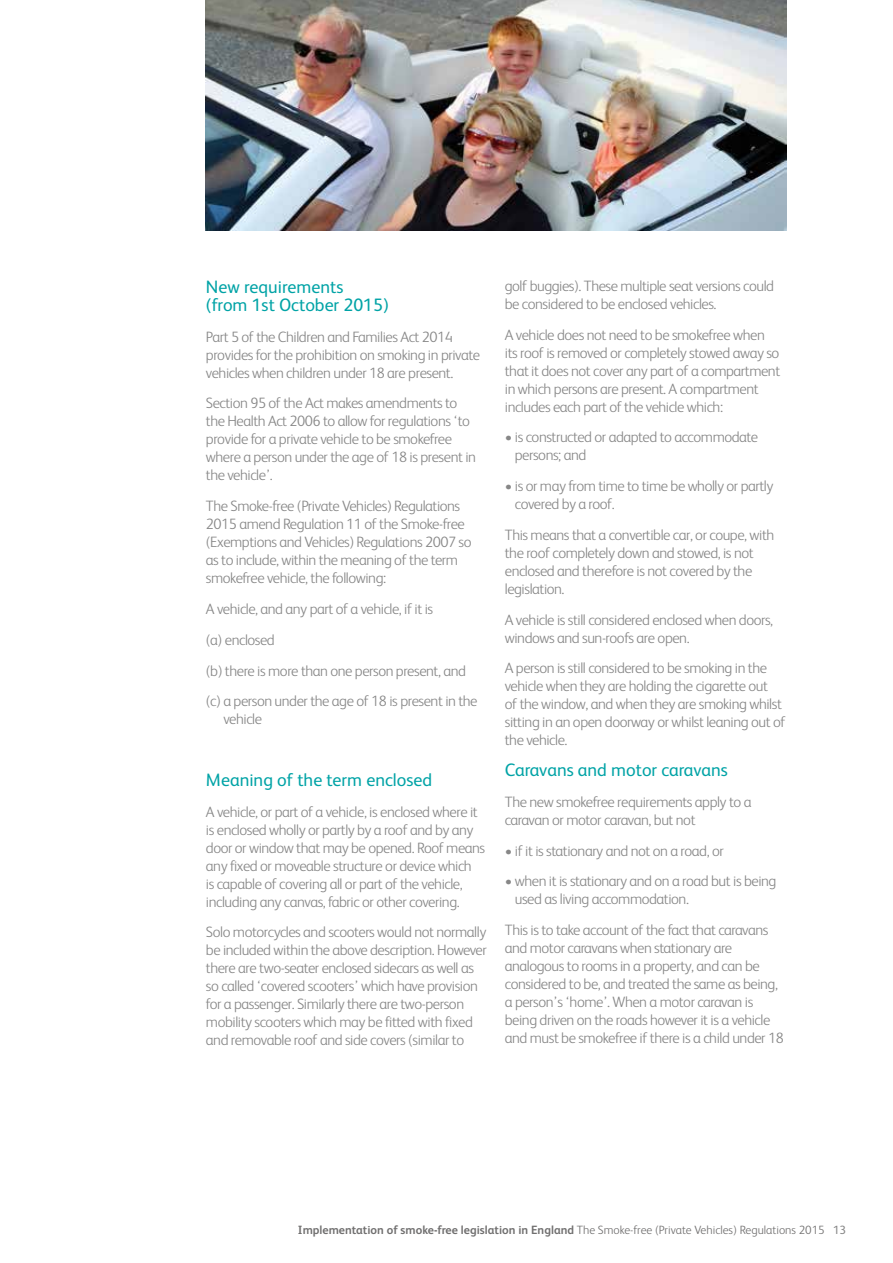
<style>
.page{position:relative;width:893px;height:1263px;background:#fff}
.page>*{position:absolute;margin:0;border:0;box-sizing:border-box;transform-origin:0 0}
.t1{font:18px/18px "FS Albert";color:#00a3a6}
.t2{font:300 15px/18px "FS Albert";letter-spacing:-.03em;color:#878787}
.t3{font:700 12px "FS Albert";color:#706f6f}
.s1{font-weight:300}
.s2{font-weight:400;color:#878787}
</style>
<div class="page">
<img style="left:206px;top:0;width:580px;height:230px">
<p class="t1" style="left:206px;top:278px;width:184px">New requirements (from 1st October 2015)</p>
<p class="t2" style="left:206px;top:327px;width:276px">Part 5 of the Children and Families Act 2014 provides for the prohibition on smoking in private vehicles when children under 18 are present.</p>
<p class="t2" style="left:206px;top:394px;width:272px">Section 95 of the Act makes amendments to the Health Act 2006 to allow for regulations ‘to provide for a private vehicle to be smokefree where a person under the age of 18 is present in the vehicle’.</p>
<p class="t2" style="left:206px;top:497px;width:267px">The Smoke-free (Private Vehicles) Regulations 2015 amend Regulation 11 of the Smoke-free (Exemptions and Vehicles) Regulations 2007 so as to include, within the meaning of the term smokefree vehicle, the following:</p>
<p class="t2" style="left:206px;top:593px;width:273px;line-height:30.8px">A vehicle, and any part of a vehicle, if it is<br>(a) enclosed<br>(b) there is more than one person present, and (c) a person under the age of 18 is present in the</p>
<p class="t2" style="left:223px;top:710px;width:40px">vehicle</p>
<p class="t1" style="left:206px;top:770px;width:228px">Meaning of the term enclosed</p>
<p class="t2" style="left:206px;top:802px;width:281px">A vehicle, or part of a vehicle, is enclosed where it is enclosed wholly or partly by a roof and by any door or window that may be opened. Roof means any fixed or moveable structure or device which<br>is capable of covering all or part of the vehicle, including any canvas, fabric or other covering.</p>
<p class="t2" style="left:206px;top:923px;width:282px">Solo motorcycles and scooters would not normally be included within the above description. However there are two-seater enclosed sidecars as well as so called ‘covered scooters’ which have provision for a passenger. Similarly there are two-person mobility scooters which may be fitted with fixed and removable roof and side covers (similar to</p>
<p class="t2" style="left:505px;top:276px;width:271px">golf buggies). These multiple seat versions could be considered to be enclosed vehicles.</p>
<p class="t2" style="left:505px;top:325px;width:277px">A vehicle does not need to be smokefree when its roof is removed or completely stowed away so that it does not cover any part of a compartment in which persons are present. A compartment includes each part of the vehicle which:</p>
<p class="t2" style="left:515px;top:428px;width:245px;text-indent:-10px">• is constructed or adapted to accommodate persons; and</p>
<p class="t2" style="left:515px;top:477px;width:260px;text-indent:-10px">• is or may from time to time be wholly or partly covered by a roof.</p>
<p class="t2" style="left:505px;top:525px;width:271px">This means that a convertible car, or coupe, with the roof completely down and stowed, is not enclosed and therefore is not covered by the legislation.</p>
<p class="t2" style="left:505px;top:610px;width:270px">A vehicle is still considered enclosed when doors, windows and sun-roofs are open.</p>
<p class="t2" style="left:505px;top:659px;width:282px">A person is still considered to be smoking in the vehicle when they are holding the cigarette out<br>of the window, and when they are smoking whilst sitting in an open doorway or whilst leaning out of the vehicle.</p>
<p class="t1" style="left:505px;top:761px;width:225px">Caravans and motor caravans</p>
<p class="t2" style="left:505px;top:793px;width:248px">The new smokefree requirements apply to a caravan or motor caravan, but not</p>
<p class="t2" style="left:505px;top:841px;width:220px">• if it is stationary and not on a road, or</p>
<p class="t2" style="left:515px;top:872px;width:263px;text-indent:-10px">• when it is stationary and on a road but is being used as living accommodation.</p>
<p class="t2" style="left:505px;top:921px;width:281px">This is to take account of the fact that caravans and motor caravans when stationary are analogous to rooms in a property, and can be considered to be, and treated the same as being, a person’s ‘home’. When a motor caravan is being driven on the roads however it is a vehicle and must be smokefree if there is a child under 18</p>
<p class="t3" style="left:298px;top:1222px;width:550px">Implementation of smoke-free legislation in England <span class="s1">The Smoke-free (Private Vehicles) Regulations 2015</span> <span class="s2">13</span></p>
</div>
